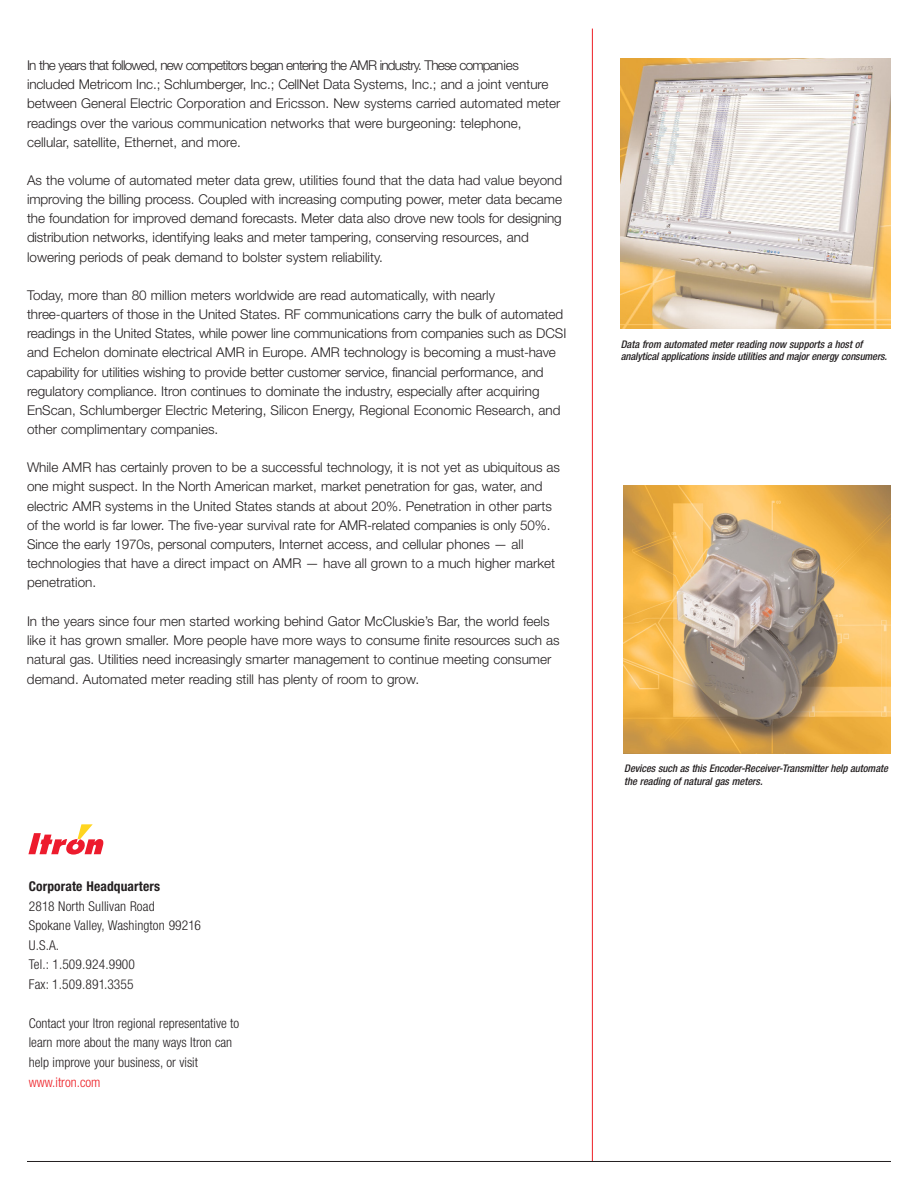
<style>
.page{position:relative;width:918px;height:1190px;background:#fff}
.page>*{position:absolute;margin:0;border:0;box-sizing:border-box;transform-origin:0 0}
.t1{font:300 13.5px/19.2px "Helvetica Neue";letter-spacing:-.005em;color:#231f20}
.t2{font:300 condensed 13.5px/19.5px "Helvetica Neue";color:#231f20}
.t3{font:700 condensed 13.5px "Helvetica Neue";letter-spacing:.01em;color:#231f20}
.t4{font:300 condensed 13.5px "Helvetica Neue";color:#ed1e25}
.t5{font:italic 500 condensed 10.5px/12.6px "Helvetica Neue";letter-spacing:-.005em;color:#231f20}
</style>
<div class="page">
<img style="left:620px;top:58px;width:271px;height:270px">
<hr style="left:592px;top:29px;width:1px;height:1132px;background:#ed1e25">
<hr style="left:27px;top:1161px;width:864px;height:1px;background:#231f20">
<img style="left:623px;top:485px;width:268px;height:268px">
<svg style="left:28px;top:824px;width:76px;height:30px"></svg>
<p class="t1" style="left:27px;top:57px;width:535px">In the years that followed, new competitors began entering the AMR industry. These companies included Metricom Inc.; Schlumberger, Inc.; CellNet Data Systems, Inc.; and a joint venture between General Electric Corporation and Ericsson. New systems carried automated meter readings over the various communication networks that were burgeoning: telephone, cellular, satellite, Ethernet, and more.</p>
<p class="t1" style="left:27px;top:172px;width:537px">As the volume of automated meter data grew, utilities found that the data had value beyond improving the billing process. Coupled with increasing computing power, meter data became the foundation for improved demand forecasts. Meter data also drove new tools for designing distribution networks, identifying leaks and meter tampering, conserving resources, and lowering periods of peak demand to bolster system reliability.</p>
<p class="t1" style="left:27px;top:287px;width:541px">Today, more than 80 million meters worldwide are read automatically, with nearly three-quarters of those in the United States. RF communications carry the bulk of automated readings in the United States, while power line communications from companies such as DCSI and Echelon dominate electrical AMR in Europe. AMR technology is becoming a must-have capability for utilities wishing to provide better customer service, financial performance, and regulatory compliance. Itron continues to dominate the industry, especially after acquiring EnScan, Schlumberger Electric Metering, Silicon Energy, Regional Economic Research, and other complimentary companies.</p>
<p class="t1" style="left:27px;top:459px;width:534px">While AMR has certainly proven to be a successful technology, it is not yet as ubiquitous as one might suspect. In the North American market, market penetration for gas, water, and electric AMR systems in the United States stands at about 20%. Penetration in other parts of the world is far lower. The five-year survival rate for AMR-related companies is only 50%.<br>Since the early 1970s, personal computers, Internet access, and cellular phones — all technologies that have a direct impact on AMR — have all grown to a much higher market penetration.</p>
<p class="t1" style="left:27px;top:612px;width:534px">In the years since four men started working behind Gator McCluskie’s Bar, the world feels like it has grown smaller. More people have more ways to consume finite resources such as natural gas. Utilities need increasingly smarter management to continue meeting consumer</p>
<p class="t1" style="left:27px;top:671px;width:394px">demand. Automated meter reading still has plenty of room to grow.</p>
<p class="t3" style="left:29px;top:881px;width:133px">Corporate Headquarters</p>
<p class="t2" style="left:29px;top:897px;width:174px">2818 North Sullivan Road<br>Spokane Valley, Washington 99216<br>U.S.A.<br>Tel.: 1.509.924.9900<br>Fax: 1.509.891.3355</p>
<p class="t2" style="left:29px;top:1014px;width:212px">Contact your Itron regional representative to learn more about the many ways Itron can help improve your business, or visit</p>
<p class="t4" style="left:29px;top:1076px;width:73px">www.itron.com</p>
<p class="t5" style="left:621px;top:338px;width:270px">Data from automated meter reading now supports a host of analyticalapplications inside utilities and majorenergy consumers.</p>
<p class="t5" style="left:624px;top:763px;width:267px">Devices such as this Encoder-Receiver-Transmitter help automate the reading of natural gas meters.</p>
</div>
